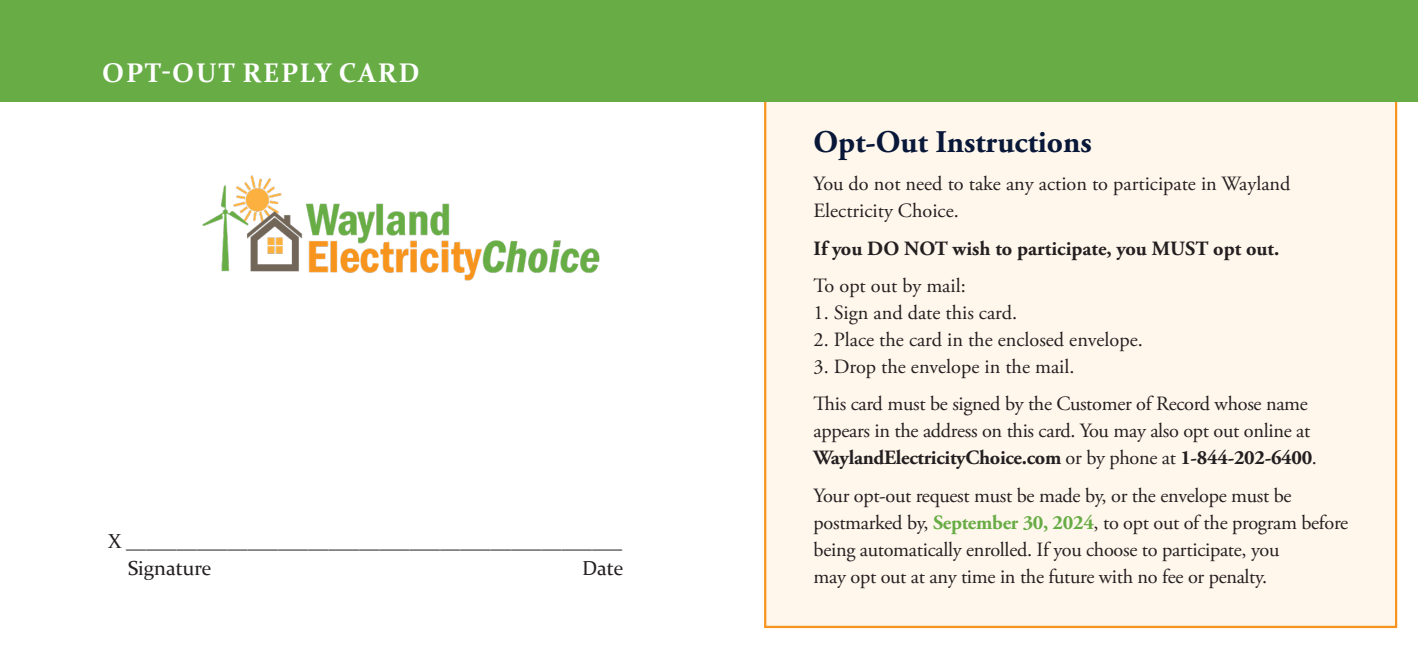
<style>
.page{position:relative;width:1418px;height:648px;background:#fff}
.page>*{position:absolute;margin:0;border:0;box-sizing:border-box;transform-origin:0 0}
.copy{font:700 31.5px "Adobe Garamond Pro";color:#091839}
.t1{font:700 27px "Constantia";letter-spacing:.06em;color:#fff}
.copy-2{font:20.25px/27px "Adobe Garamond Pro";letter-spacing:-.015em;color:#231f20}
.copy-3{font:20.25px "Constantia";color:#231f20}
.copy-4{font:700 20.25px "Adobe Garamond Pro";color:#231f20}
.s1{font-weight:700}
.s2{font-weight:700;color:#67ac45}
</style>
<div class="page">
<div style="left:764px;top:84px;width:633px;height:544px;background:#fff7ec;border:2px solid #f7941d"></div>
<div style="left:0;top:0;width:1418px;height:101px;background:#67ac45"></div>
<img style="left:202px;top:175px;width:398px;height:106px">
<p class="t1" style="left:102px;top:54px;width:319px">OPT-OUT REPLY CARD</p>
<p class="copy-3" style="left:108px;top:527px;width:516px">X _________________________________________________</p>
<p class="copy-3" style="left:128px;top:554px;width:85px">Signature</p>
<p class="copy-3" style="left:582px;top:554px;width:43px">Date</p>
<p class="copy" style="left:813px;top:124px;width:280px">Opt-Out Instructions</p>
<p class="copy-2" style="left:813px;top:171px;width:478px">You do not need to take any action to participate in Wayland<br>Electricity Choice.</p>
<p class="copy-4" style="left:813px;top:236px;width:467px">If you DO NOT wish to participate, you MUST opt out.</p>
<p class="copy-2" style="left:813px;top:272px;width:154px">To opt out by mail:</p>
<p class="copy-2" style="left:813px;top:299px;width:205px">1. Sign and date this card.</p>
<p class="copy-2" style="left:813px;top:326px;width:331px">2. Place the card in the enclosed envelope.</p>
<p class="copy-2" style="left:813px;top:353px;width:262px">3. Drop the envelope in the mail.</p>
<p class="copy-2" style="left:813px;top:391px;width:505px">This card must be signed by the Customer of Record whose name appears in the address on this card. You may also opt out online at<br><span class="s1">WaylandElectricityChoice.com</span> or by phone at <span class="s1">1-844-202-6400</span>.</p>
<p class="copy-2" style="left:813px;top:483px;width:536px">Your opt-out request must be made by, or the envelope must be postmarked by, <span class="s2">September 30, 2024</span>, to opt out of the program before being automatically enrolled. If you choose to participate, you<br>may opt out at any time in the future with no fee or penalty.</p>
</div>
